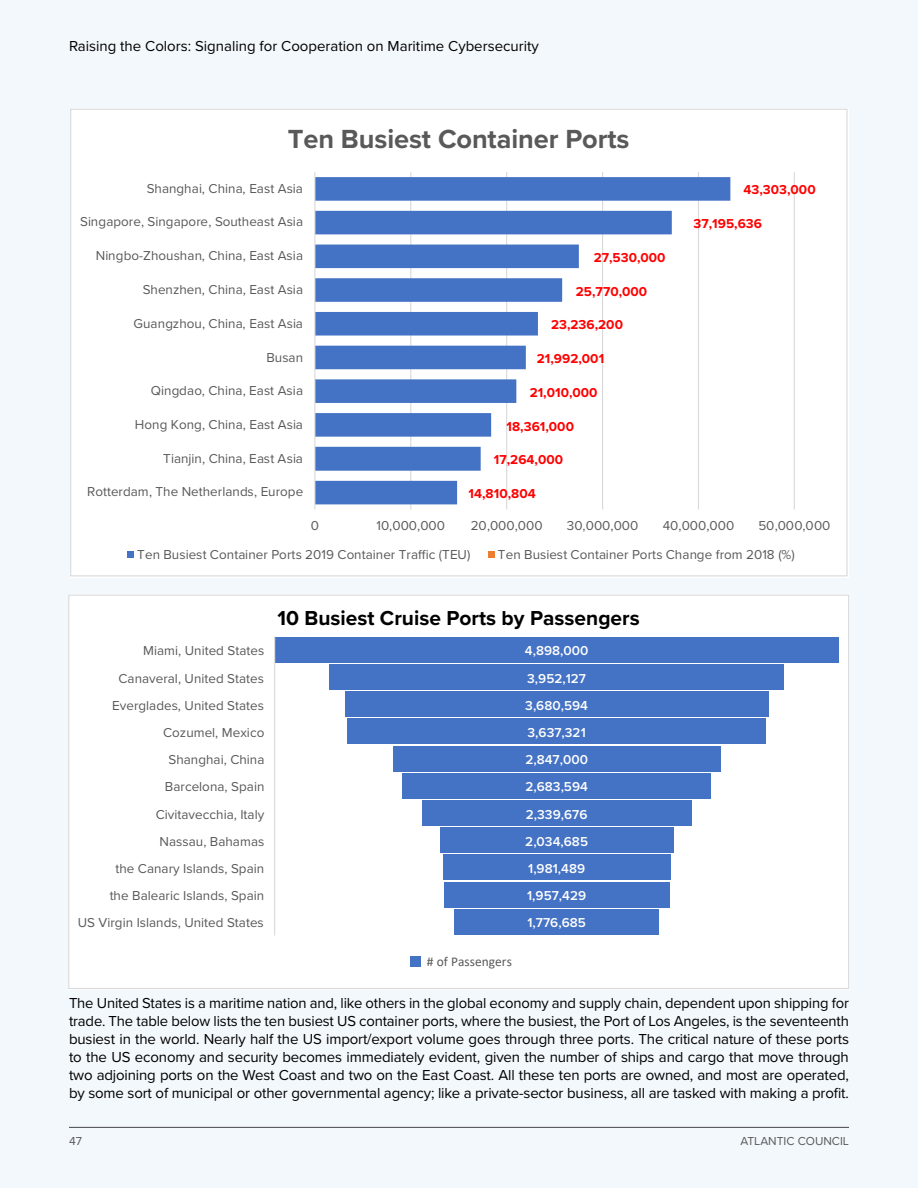
<style>
.page{position:relative;width:918px;height:1188px;background:#f3f8fc}
.page>*{position:absolute;margin:0;border:0;box-sizing:border-box;transform-origin:0 0}
.t1{font:700 27.15px "Proxima Nova";letter-spacing:-.005em;color:#595959}
.t2{font:700 21px "Proxima Nova";color:#000}
.t3{font:15px/18px "Proxima Nova";color:#000;text-align:justify}
.t4{font:13.35px/27.3px "Proxima Nova";letter-spacing:.005em;color:#595959;text-align:right}
.t5{font:700 13.35px "Proxima Nova";letter-spacing:.005em;color:#f00}
.t6{font:600 13.35px/27.3px "Proxima Nova";letter-spacing:.005em;color:#fff}
.t7{font:13.35px "Calibri";letter-spacing:.005em;color:#595959}
.t8{font:12px "Proxima Nova";color:#58595b}
</style>
<div class="page">
<hr style="left:69px;top:1127px;width:780px;height:1px;background:#58595b">
<div style="left:69px;top:595px;width:780px;height:394px;background:#fff"></div>
<div style="left:345px;top:692px;width:423px;height:25px;background:#4472c4"></div>
<div style="left:347px;top:719px;width:419px;height:25px;background:#4472c4"></div>
<div style="left:393px;top:746px;width:328px;height:25px;background:#4472c4"></div>
<div style="left:402px;top:773px;width:309px;height:26px;background:#4472c4"></div>
<div style="left:422px;top:801px;width:269px;height:25px;background:#4472c4"></div>
<div style="left:440px;top:828px;width:234px;height:25px;background:#4472c4"></div>
<div style="left:443px;top:855px;width:227px;height:25px;background:#4472c4"></div>
<div style="left:444px;top:882px;width:225px;height:25px;background:#4472c4"></div>
<div style="left:275px;top:637px;width:564px;height:25px;background:#4472c4"></div>
<div style="left:329px;top:664px;width:455px;height:26px;background:#4472c4"></div>
<div style="left:454px;top:909px;width:205px;height:25px;background:#4472c4"></div>
<hr style="left:274px;top:636px;width:1px;height:300px;background:#d9d9d9">
<div style="left:411px;top:956px;width:10px;height:11px;background:#4472c4"></div>
<div style="left:71px;top:109px;width:776px;height:467px;background:#fff"></div>
<hr style="left:410px;top:172px;width:1px;height:337px;background:#d9d9d9">
<hr style="left:506px;top:172px;width:1px;height:337px;background:#d9d9d9">
<hr style="left:602px;top:172px;width:1px;height:337px;background:#d9d9d9">
<hr style="left:698px;top:172px;width:1px;height:337px;background:#d9d9d9">
<hr style="left:794px;top:172px;width:1px;height:337px;background:#d9d9d9">
<svg style="left:315px;top:177px;width:415px;height:327px"></svg>
<hr style="left:314px;top:172px;width:1px;height:337px;background:#d9d9d9">
<div style="left:128px;top:551px;width:6px;height:7px;background:#4472c4"></div>
<div style="left:488px;top:551px;width:7px;height:7px;background:#ed7d31"></div>
<p class="t3" style="left:69px;top:37px;width:471px">Raising the Colors: Signaling for Cooperation on Maritime Cybersecurity</p>
<h1 class="t1" style="left:288px;top:118px;width:343px">Ten Busiest Container Ports</h1>
<p class="t4" style="left:147px;top:174px;width:158px">Shanghai, China, East Asia</p>
<p class="t4" style="left:80px;top:208px;width:225px">Singapore, Singapore, Southeast Asia</p>
<p class="t4" style="left:96px;top:242px;width:209px">Ningbo-Zhoushan, China, East Asia</p>
<p class="t5" style="left:594px;top:247px;width:73px">27,530,000</p>
<p class="t4" style="left:143px;top:276px;width:162px">Shenzhen, China, East Asia</p>
<p class="t5" style="left:576px;top:281px;width:73px">25,770,000</p>
<p class="t4" style="left:134px;top:309px;width:171px">Guangzhou, China, East Asia</p>
<p class="t5" style="left:551px;top:315px;width:73px">23,236,200</p>
<p class="t4" style="left:266px;top:343px;width:38px">Busan</p>
<p class="t5" style="left:537px;top:349px;width:69px">21,992,001</p>
<p class="t4" style="left:151px;top:377px;width:154px">Qingdao, China, East Asia</p>
<p class="t5" style="left:530px;top:383px;width:69px">21,010,000</p>
<p class="t4" style="left:135px;top:410px;width:170px">Hong Kong, China, East Asia</p>
<p class="t5" style="left:507px;top:416px;width:69px">18,361,000</p>
<p class="t4" style="left:163px;top:444px;width:141px">Tianjin, China, East Asia</p>
<p class="t5" style="left:494px;top:450px;width:71px">17,264,000</p>
<p class="t4" style="left:87px;top:478px;width:218px">Rotterdam, The Netherlands, Europe</p>
<p class="t5" style="left:469px;top:484px;width:69px">14,810,804</p>
<p class="t5" style="left:743px;top:180px;width:74px">43,303,000</p>
<p class="t5" style="left:694px;top:214px;width:70px">37,195,636</p>
<p class="t4" style="left:311px;top:512px;width:10px">0</p>
<p class="t4" style="left:377px;top:512px;width:70px">10,000,000</p>
<p class="t4" style="left:471px;top:512px;width:74px">20,000,000</p>
<p class="t4" style="left:567px;top:512px;width:73px">30,000,000</p>
<p class="t4" style="left:663px;top:512px;width:73px">40,000,000</p>
<p class="t4" style="left:758px;top:512px;width:74px">50,000,000</p>
<p class="t4" style="left:137px;top:540px;width:335px">Ten Busiest Container Ports 2019 Container Traffic (TEU)</p>
<p class="t4" style="left:498px;top:540px;width:298px">Ten Busiest Container Ports Change from 2018 (%)</p>
<p class="t4" style="left:78px;top:637px;width:188px">Miami, United States<br>Canaveral, United States<br>Everglades, United States<br>Cozumel, Mexico<br>Shanghai, China<br>Barcelona, Spain<br>Civitavecchia, Italy<br>Nassau, Bahamas<br>the Canary Islands, Spain<br>the Balearic Islands, Spain<br>US Virgin Islands, United States</p>
<h2 class="t2" style="left:277px;top:602px;width:364px">10 Busiest Cruise Ports by Passengers</h2>
<p class="t7" style="left:427px;top:952px;width:86px"># of Passengers</p>
<p class="t6" style="left:525px;top:637px;width:65px">4,898,000<br>3,952,127<br>3,680,594<br>3,637,321<br>2,847,000<br>2,683,594<br>2,339,676<br>2,034,685<br>1,981,489<br>1,957,429<br>1,776,685</p>
<p class="t3" style="left:69px;top:993px;width:782px">The United States is a maritime nation and, like others in the global economy and supply chain, dependent upon shipping for trade. The table below lists the ten busiest US container ports, where the busiest, the Port of Los Angeles, is the seventeenth busiest in the world. Nearly half the US import/export volume goes through three ports. The critical nature of these ports to the US economy and security becomes immediately evident, given the number of ships and cargo that move through two adjoining ports on the West Coast and two on the East Coast. All these ten ports are owned, and most are operated, by some sort of municipal or other governmental agency; like a private-sector business, all are tasked with making a profit.</p>
<p class="t8" style="left:69px;top:1132px;width:14px">47</p>
<p class="t8" style="left:740px;top:1132px;width:110px">ATLANTIC COUNCIL</p>
</div>
